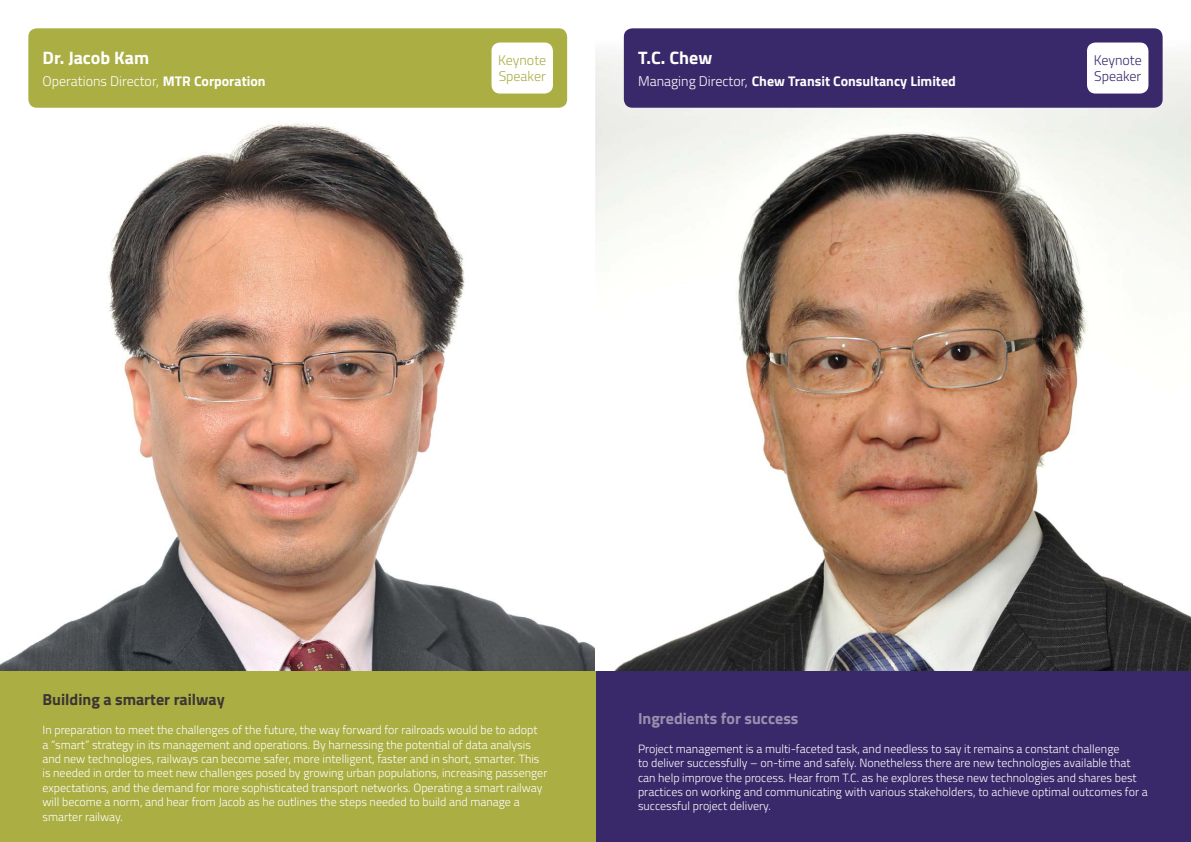
<style>
.page{position:relative;width:1191px;height:842px;background:#fff}
.page>*{position:absolute;margin:0;border:0;box-sizing:border-box;transform-origin:0 0}
.t1{font:700 18px "Titillium";color:#fff}
.t2{font:700 16px "Titillium";color:#3c3533}
.t3{font:700 16px "Titillium";color:#9a8faf}
.t4{font:700 14px "Titillium";color:#fff}
.t5{font:300 14px "Titillium";color:#fff}
.t6{font:300 14px/16px "Titillium";color:#3a296a}
.t7{font:300 14px/16px "Titillium";color:#aaae43}
.t8{font:300 12px/14.4px "Titillium";color:#fff}
.s1{font-weight:700}
.s2{font-weight:300}
</style>
<div class="page">
<img style="left:0;top:45px;width:595px;height:627px">
<img style="left:595px;top:40px;width:596px;height:632px">
<div style="left:595px;top:672px;width:596px;height:170px;background:#3a296a"></div>
<div style="left:0;top:672px;width:595px;height:170px;background:#aaae43"></div>
<div style="left:624px;top:28px;width:538px;height:80px;background:#3a296a;border-radius:9px"></div>
<div style="left:1087px;top:43px;width:61px;height:51px;background:#fff;border-radius:9px"></div>
<div style="left:28px;top:28px;width:539px;height:80px;background:#aaae43;border-radius:9px"></div>
<div style="left:491px;top:43px;width:62px;height:51px;background:#fff;border-radius:9px"></div>
<h1 class="t1" style="left:43px;top:51px;width:108px">Dr. Jacob Kam</h1>
<p class="t5" style="left:43px;top:76px;width:224px">Operations Director, <span class="s1">MTR Corporation</span></p>
<p class="t7" style="left:498px;top:54px;width:50px">Keynote<br>Speaker</p>
<h1 class="t1" style="left:638px;top:51px;width:76px">T.C. Chew</h1>
<p class="t4" style="left:638px;top:76px;width:319px"><span class="s2">Managing Director,</span> Chew Transit Consultancy Limited</p>
<p class="t6" style="left:1093px;top:54px;width:50px">Keynote<br>Speaker</p>
<h2 class="t2" style="left:43px;top:694px;width:184px">Building a smarter railway</h2>
<p class="t8" style="left:43px;top:724px;width:506px">In preparation to meet the challenges of the future, the way forward for railroads would be to adopt<br>a “smart” strategy in its management and operations. By harnessing the potential of data analysis and new technologies, railways can become safer, more intelligent, faster and in short, smarter. This is needed in order to meet new challenges posed by growing urban populations, increasing passenger expectations, and the demand for more sophisticated transport networks. Operating a smart railway will become a norm, and hear from Jacob as he outlines the steps needed to build and manage a smarter railway.</p>
<h2 class="t3" style="left:638px;top:713px;width:162px">Ingredients for success</h2>
<p class="t8" style="left:638px;top:743px;width:511px">Project management is a multi-faceted task, and needless to say it remains a constant challenge<br>to deliver successfully – on-time and safely. Nonetheless there are new technologies available that can help improve the process. Hear from T.C. as he explores these new technologies and shares best practices on working and communicating with various stakeholders, to achieve optimal outcomes for a successful project delivery.</p>
</div>
